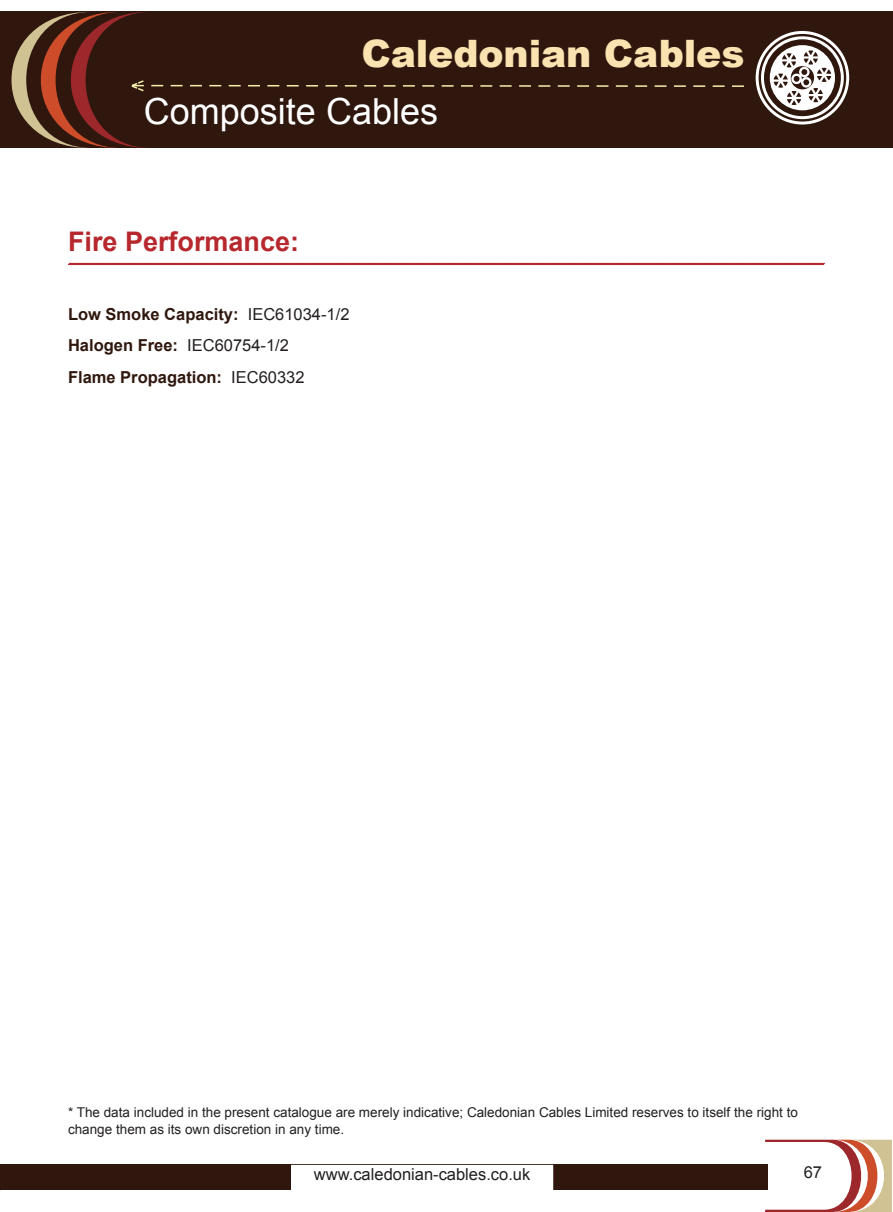
<style>
.page{position:relative;width:893px;height:1212px;background:#fff}
.page>*{position:absolute;margin:0;border:0;box-sizing:border-box;transform-origin:0 0}
.t1{font:900 37.8px "Arial";letter-spacing:-.005em;color:#fae3b0}
.t2{font:36px "Arial";color:#fff}
.t3{font:700 27px "Arial";color:#b6282e}
.t4{font:700 16.5px/31.5px "Arial";color:#2f170e}
.t5{font:16.5px "Arial";color:#231f20}
.t6{font:13.5px/16.2px "Arial";color:#231f20}
.s1{font-weight:400;color:#231f20}
</style>
<div class="page">
<svg style="left:765px;top:1140px;width:127px;height:72px"></svg>
<div style="left:0;top:12px;width:893px;height:136px;background:#2f170e"></div>
<svg style="left:756px;top:31px;width:93px;height:94px"></svg>
<svg style="left:11px;top:12px;width:733px;height:136px"></svg>
<div style="left:0;top:1164px;width:767px;height:26px;background:#2f170e"></div>
<div style="left:292px;top:1165px;width:261px;height:26px;background:#fff"></div>
<svg style="left:68px;top:262px;width:757px;height:3px;background:#cb686c"></svg>
<h1 class="t1" style="left:361px;top:26px;width:384px">Caledonian Cables</h1>
<h2 class="t2" style="left:144px;top:87px;width:296px">Composite Cables</h2>
<h3 class="t3" style="left:68px;top:223px;width:233px">Fire Performance:</h3>
<p class="t4" style="left:68px;top:298px;width:283px">Low Smoke Capacity: <span class="s1">IEC61034-1/2<br></span>Halogen Free: <span class="s1">IEC60754-1/2<br></span>Flame Propagation: <span class="s1">IEC60332</span></p>
<p class="t6" style="left:68px;top:1105px;width:731px">* The data included in the present catalogue are merely indicative; Caledonian Cables Limited reserves to itself the right to change them as its own discretion in any time.</p>
<p class="t5" style="left:314px;top:1163px;width:218px">www.caledonian-cables.co.uk</p>
<p class="t5" style="left:804px;top:1161px;width:20px">67</p>
</div>
